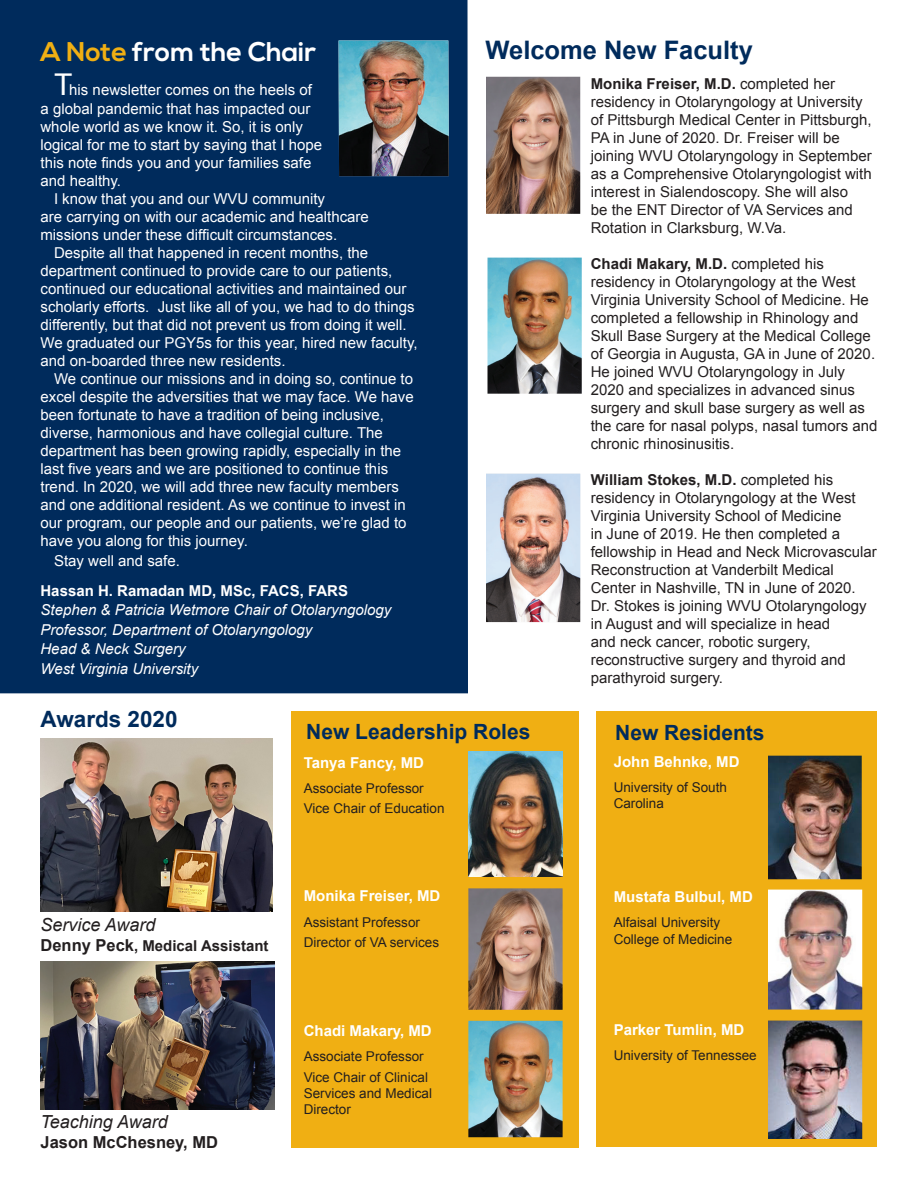
<style>
.page{position:relative;width:918px;height:1188px;background:#fff}
.page>*{position:absolute;margin:0;border:0;box-sizing:border-box;transform-origin:0 0}
.t1{font:700 27px "Nexa";color:#fff}
.t2{font:700 25.5px "Arial";color:#002b5c}
.t3{font:700 22.5px "Arial";color:#002b5c}
.t4{font:700 21px "Arial";color:#002b5c}
.t5{font:italic 18px "Arial";color:#231f20}
.t6{font:700 16.5px "Arial";color:#231f20}
.t7{font:15px/18px "Arial";color:#fff}
.t8{font:15px/18px "Arial";color:#231f20}
.t9{font:700 15px "Arial";color:#fff}
.t10{font:italic 15px "Arial";color:#fff}
.t11{font:700 15px "Arial";color:#231f20}
.t12{font:13.5px/16.2px "Arial";color:#231f20}
.s1{color:#f0af13}
.s2{font-size:30px}
.s3{font-weight:700}
.s4{font-size:16.5px}
</style>
<div class="page">
<div style="left:292px;top:711px;width:287px;height:437px;background:#f0af13"></div>
<div style="left:596px;top:711px;width:281px;height:436px;background:#f0af13"></div>
<div style="left:0;top:0;width:468px;height:693px;background:#002b5c"></div>
<img style="left:339px;top:40px;width:110px;height:136px">
<img style="left:468px;top:752px;width:94px;height:124px">
<img style="left:468px;top:1021px;width:95px;height:116px">
<img style="left:468px;top:888px;width:95px;height:122px">
<img style="left:768px;top:756px;width:94px;height:123px">
<img style="left:768px;top:890px;width:94px;height:120px">
<img style="left:768px;top:1021px;width:94px;height:118px">
<img style="left:488px;top:258px;width:94px;height:136px">
<img style="left:486px;top:77px;width:94px;height:137px">
<img style="left:486px;top:474px;width:94px;height:148px">
<img style="left:40px;top:739px;width:232px;height:173px">
<img style="left:41px;top:961px;width:233px;height:148px">
<p class="t1" style="left:40px;top:36px;width:277px"><span class="s1">A Note</span> from the Chair</p>
<p class="t2" style="left:486px;top:33px;width:269px">Welcome New Faculty</p>
<p class="t7" style="left:40px;top:80px;width:273px;line-height:19.5px;text-align:right"><span class="s2">T</span>his newsletter comes on the heels of<br>a global pandemic that has impacted our</p>
<p class="t7" style="left:40px;top:118px;width:283px">whole world as we know it. So, it is only logical for me to start by saying that I hope this note finds you and your families safe and healthy.</p>
<p class="t7" style="left:40px;top:190px;width:330px;text-indent:14px">I know that you and our WVU community<br>are carrying on with our academic and healthcare missions under these difficult circumstances.</p>
<p class="t7" style="left:40px;top:244px;width:379px;text-indent:14px">Despite all that happened in recent months, the department continued to provide care to our patients, continued our educational activities and maintained our scholarly efforts. Just like all of you, we had to do things differently, but that did not prevent us from doing it well.<br>We graduated our PGY5s for this year, hired new faculty, and on-boarded three new residents.</p>
<p class="t7" style="left:40px;top:370px;width:375px;text-indent:14px">We continue our missions and in doing so, continue to excel despite the adversities that we may face. We have been fortunate to have a tradition of being inclusive, diverse, harmonious and have collegial culture. The department has been growing rapidly, especially in the last five years and we are positioned to continue this trend. In 2020, we will add three new faculty members and one additional resident. As we continue to invest in our program, our people and our patients, we’re glad to have you along for this journey.</p>
<p class="t7" style="left:54px;top:552px;width:127px">Stay well and safe.</p>
<p class="t9" style="left:40px;top:581px;width:309px">Hassan H. Ramadan MD, MSc, FACS, FARS</p>
<p class="t10" style="left:40px;top:600px;width:352px">Stephen &amp; Patricia Wetmore Chair of Otolaryngology</p>
<p class="t10" style="left:40px;top:620px;width:273px">Professor, Department of Otolaryngology</p>
<p class="t10" style="left:40px;top:639px;width:147px">Head &amp; Neck Surgery</p>
<p class="t10" style="left:40px;top:659px;width:159px">West Virginia University</p>
<p class="t8" style="left:591px;top:74px;width:282px"><span class="s3">Monika Freiser, M.D.</span> completed her residency in Otolaryngology at University of Pittsburgh Medical Center in Pittsburgh, PA in June of 2020. Dr. Freiser will be joining WVU Otolaryngology in September as a Comprehensive Otolaryngologist with interest in Sialendoscopy. She will also<br>be the ENT Director of VA Services and Rotation in Clarksburg, W.Va.</p>
<p class="t8" style="left:591px;top:254px;width:288px"><span class="s3">Chadi Makary, M.D.</span> completed his residency in Otolaryngology at the West Virginia University School of Medicine. He completed a fellowship in Rhinology and Skull Base Surgery at the Medical College of Georgia in Augusta, GA in June of 2020.<br>He joined WVU Otolaryngology in July 2020 and specializes in advanced sinus surgery and skull base surgery as well as the care for nasal polyps, nasal tumors and chronic rhinosinusitis.</p>
<p class="t8" style="left:591px;top:470px;width:287px"><span class="s3">William Stokes, M.D.</span> completed his residency in Otolaryngology at the West Virginia University School of Medicine<br>in June of 2019. He then completed a fellowship in Head and Neck Microvascular Reconstruction at Vanderbilt Medical Center in Nashville, TN in June of 2020.<br>Dr. Stokes is joining WVU Otolaryngology in August and will specialize in head<br>and neck cancer, robotic surgery, reconstructive surgery and thyroid and parathyroid surgery.</p>
<p class="t3" style="left:40px;top:704px;width:139px">Awards 2020</p>
<p class="t5" style="left:40px;top:913px;width:117px">Service Award</p>
<p class="t11" style="left:40px;top:936px;width:230px"><span class="s4">Denny Peck</span>, Medical Assistant</p>
<p class="t5" style="left:40px;top:1110px;width:129px">Teaching Award</p>
<p class="t6" style="left:40px;top:1131px;width:179px">Jason McChesney, MD</p>
<p class="t4" style="left:306px;top:718px;width:226px">New Leadership Roles</p>
<p class="t9" style="left:304px;top:752px;width:122px">Tanya Fancy, MD</p>
<p class="t12" style="left:304px;top:780px;width:122px">Associate Professor</p>
<p class="t12" style="left:304px;top:801px;width:142px">Vice Chair of Education</p>
<p class="t9" style="left:304px;top:886px;width:138px">Monika Freiser, MD</p>
<p class="t12" style="left:304px;top:914px;width:118px">Assistant Professor</p>
<p class="t12" style="left:304px;top:935px;width:137px">Director of VA services</p>
<p class="t9" style="left:304px;top:1021px;width:130px">Chadi Makary, MD</p>
<p class="t12" style="left:304px;top:1048px;width:122px">Associate Professor</p>
<p class="t12" style="left:304px;top:1069px;width:130px">Vice Chair of Clinical<br>Services and Medical<br>Director</p>
<p class="t4" style="left:615px;top:718px;width:151px">New Residents</p>
<p class="t9" style="left:614px;top:751px;width:127px">John Behnke, MD</p>
<p class="t12" style="left:614px;top:779px;width:115px">University of South<br>Carolina</p>
<p class="t9" style="left:614px;top:887px;width:141px">Mustafa Bulbul, MD</p>
<p class="t12" style="left:614px;top:915px;width:120px">Alfaisal University<br>College of Medicine</p>
<p class="t9" style="left:614px;top:1020px;width:132px">Parker Tumlin, MD</p>
<p class="t12" style="left:614px;top:1047px;width:145px">University of Tennessee</p>
</div>
